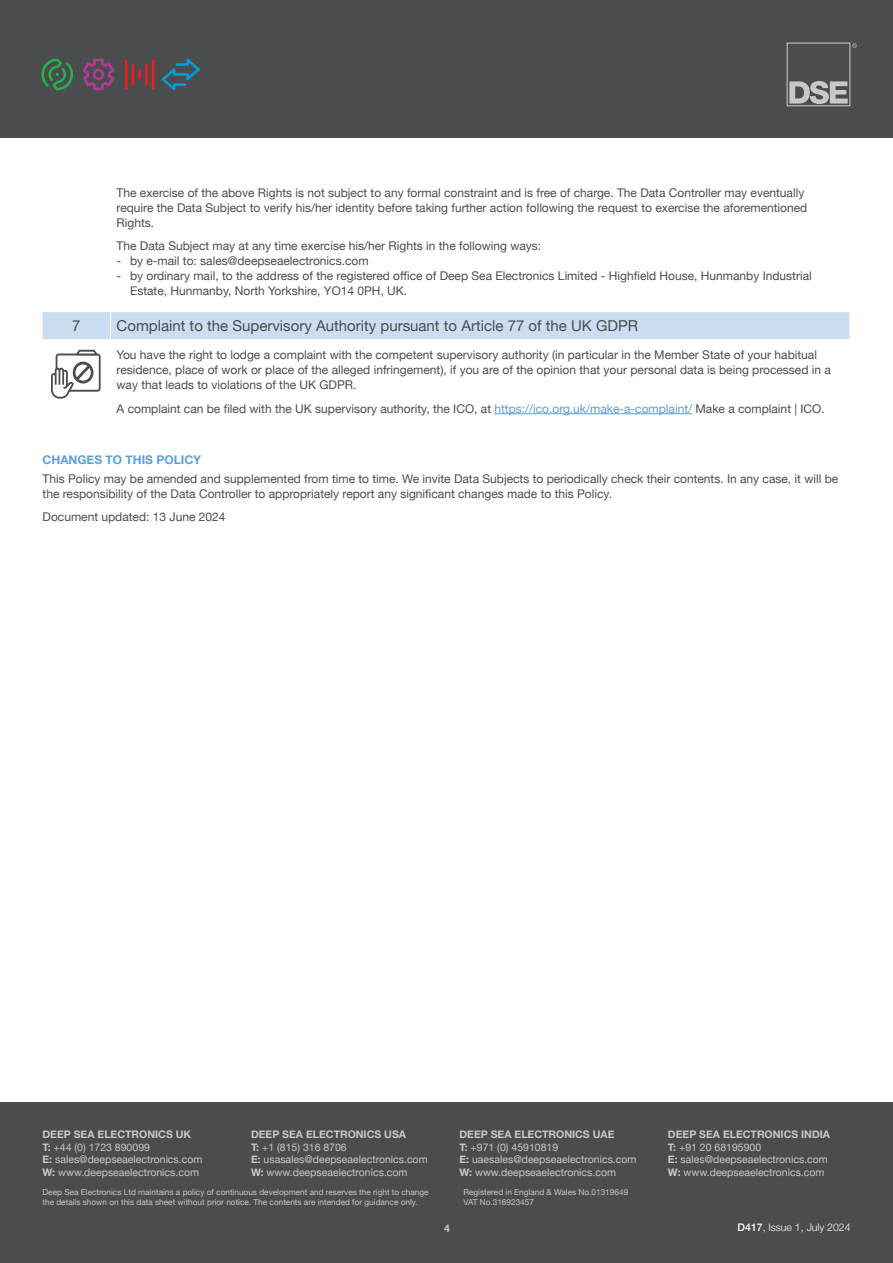
<style>
.page{position:relative;width:893px;height:1263px;background:#fff}
.page>*{position:absolute;margin:0;border:0;box-sizing:border-box;transform-origin:0 0}
.t1{font:15px "Helvetica Neue";color:#4b4c4d}
.t2{font:12px/15px "Helvetica Neue";color:#4b4c4d}
.t3{font:700 12px "Helvetica Neue";color:#5c9fd6}
.t4{font:10.5px "Helvetica Neue";color:#c7c8ca}
.t5{font:700 10.5px "Helvetica Neue";color:#c7c8ca}
.t6{font:300 10.5px "Helvetica Neue";color:#fff}
.t7{font:8.25px/9.9px "Helvetica Neue";color:#c7c8ca}
.s1{color:#5c9fd6}
.s2{font-weight:700}
.s3{font-weight:500}
</style>
<div class="page">
<div style="left:0;top:1103px;width:893px;height:160px;background:#4b4c4d"></div>
<div style="left:42px;top:312px;width:807px;height:27px;background:#ccddf1"></div>
<hr style="left:494px;top:413px;width:198px;height:1px;background:#5c9fd6">
<svg style="left:51px;top:350px;width:50px;height:49px"></svg>
<div style="left:0;top:1px;width:893px;height:137px;background:#4b4c4d"></div>
<svg style="left:787px;top:43px;width:70px;height:63px"></svg>
<svg style="left:41px;top:59px;width:32px;height:31px"></svg>
<svg style="left:162px;top:59px;width:38px;height:31px"></svg>
<hr style="left:145px;top:64px;width:3px;height:21px;background:#ee1d23">
<hr style="left:152px;top:59px;width:2px;height:31px;background:#ee1d23">
<hr style="left:125px;top:59px;width:3px;height:31px;background:#ee1d23">
<hr style="left:132px;top:64px;width:2px;height:21px;background:#ee1d23">
<svg style="left:138px;top:69px;width:3px;height:11px"></svg>
<svg style="left:83px;top:59px;width:31px;height:31px"></svg>
<p class="t2" style="left:117px;top:185px;width:692px">The exercise of the above Rights is not subject to any formal constraint and is free of charge. The Data Controller may eventually require the Data Subject to verify his/her identity before taking further action following the request to exercise the aforementioned<br>Rights.</p>
<p class="t2" style="left:117px;top:239px;width:426px">The Data Subject may at any time exercise his/her Rights in the following ways:</p>
<p class="t2" style="left:117px;top:254px;width:254px">- by e-mail to: sales@deepseaelectronics.com</p>
<p class="t2" style="left:130px;top:269px;width:683px;text-indent:-14px">- by ordinary mail, to the address of the registered office of Deep Sea Electronics Limited - Highfield House, Hunmanby Industrial<br>Estate, Hunmanby, North Yorkshire, YO14 0PH, UK.</p>
<p class="t1" style="left:72px;top:314px;width:10px">7</p>
<p class="t1" style="left:117px;top:314px;width:523px">Complaint to the Supervisory Authority pursuant to Article 77 of the UK GDPR</p>
<p class="t2" style="left:117px;top:348px;width:716px">You have the right to lodge a complaint with the competent supervisory authority (in particular in the Member State of your habitual residence, place of work or place of the alleged infringement), if you are of the opinion that your personal data is being processed in a way that leads to violations of the UK GDPR.</p>
<p class="t2" style="left:117px;top:401px;width:710px">A complaint can be filed with the UK supervisory authority, the ICO, at <span class="s1">https://ico.org.uk/make-a-complaint/</span> Make a complaint | ICO.</p>
<p class="t3" style="left:43px;top:450px;width:160px">CHANGES TO THIS POLICY</p>
<p class="t2" style="left:43px;top:472px;width:797px">This Policy may be amended and supplemented from time to time. We invite Data Subjects to periodically check their contents. In any case, it will be the responsibility of the Data Controller to appropriately report any significant changes made to this Policy.</p>
<p class="t2" style="left:43px;top:510px;width:184px">Document updated: 13 June 2024</p>
<p class="t5" style="left:43px;top:1126px;width:150px">DEEP SEA ELECTRONICS UK</p>
<p class="t4" style="left:43px;top:1139px;width:109px"><span class="s2">T:</span> +44 (0) 1723 890099</p>
<p class="t4" style="left:43px;top:1152px;width:161px"><span class="s2">E:</span> sales@deepseaelectronics.com</p>
<p class="t4" style="left:43px;top:1164px;width:158px"><span class="s2">W:</span> www.deepseaelectronics.com</p>
<p class="t5" style="left:251px;top:1126px;width:157px">DEEP SEA ELECTRONICS USA</p>
<p class="t4" style="left:251px;top:1139px;width:97px"><span class="s2">T:</span> +1 (815) 316 8706</p>
<p class="t4" style="left:251px;top:1152px;width:178px"><span class="s2">E:</span> usasales@deepseaelectronics.com</p>
<p class="t4" style="left:251px;top:1164px;width:158px"><span class="s2">W:</span> www.deepseaelectronics.com</p>
<p class="t5" style="left:459px;top:1126px;width:156px">DEEP SEA ELECTRONICS UAE</p>
<p class="t4" style="left:459px;top:1139px;width:100px"><span class="s2">T:</span> +971 (0) 45910819</p>
<p class="t4" style="left:459px;top:1152px;width:179px"><span class="s2">E:</span> uaesales@deepseaelectronics.com</p>
<p class="t4" style="left:459px;top:1164px;width:158px"><span class="s2">W:</span> www.deepseaelectronics.com</p>
<p class="t7" style="left:43px;top:1187px;width:388px">Deep Sea Electronics Ltd maintains a policy of continuous development and reserves the right to change the details shown on this data sheet without prior notice. The contents are intended for guidance only.</p>
<p class="t7" style="left:463px;top:1187px;width:166px">Registered in England &amp; Wales No.01319649</p>
<p class="t7" style="left:463px;top:1197px;width:72px">VAT No.316923457</p>
<p class="t5" style="left:444px;top:1220px;width:7px">4</p>
<p class="t5" style="left:668px;top:1126px;width:164px">DEEP SEA ELECTRONICS INDIA</p>
<p class="t4" style="left:668px;top:1139px;width:95px"><span class="s2">T:</span> +91 20 68195900</p>
<p class="t4" style="left:668px;top:1152px;width:161px"><span class="s2">E:</span> sales@deepseaelectronics.com</p>
<p class="t4" style="left:668px;top:1164px;width:158px"><span class="s2">W:</span> www.deepseaelectronics.com</p>
<p class="t6" style="left:738px;top:1219px;width:115px"><span class="s3">D417</span>, Issue 1, July 2024</p>
</div>
